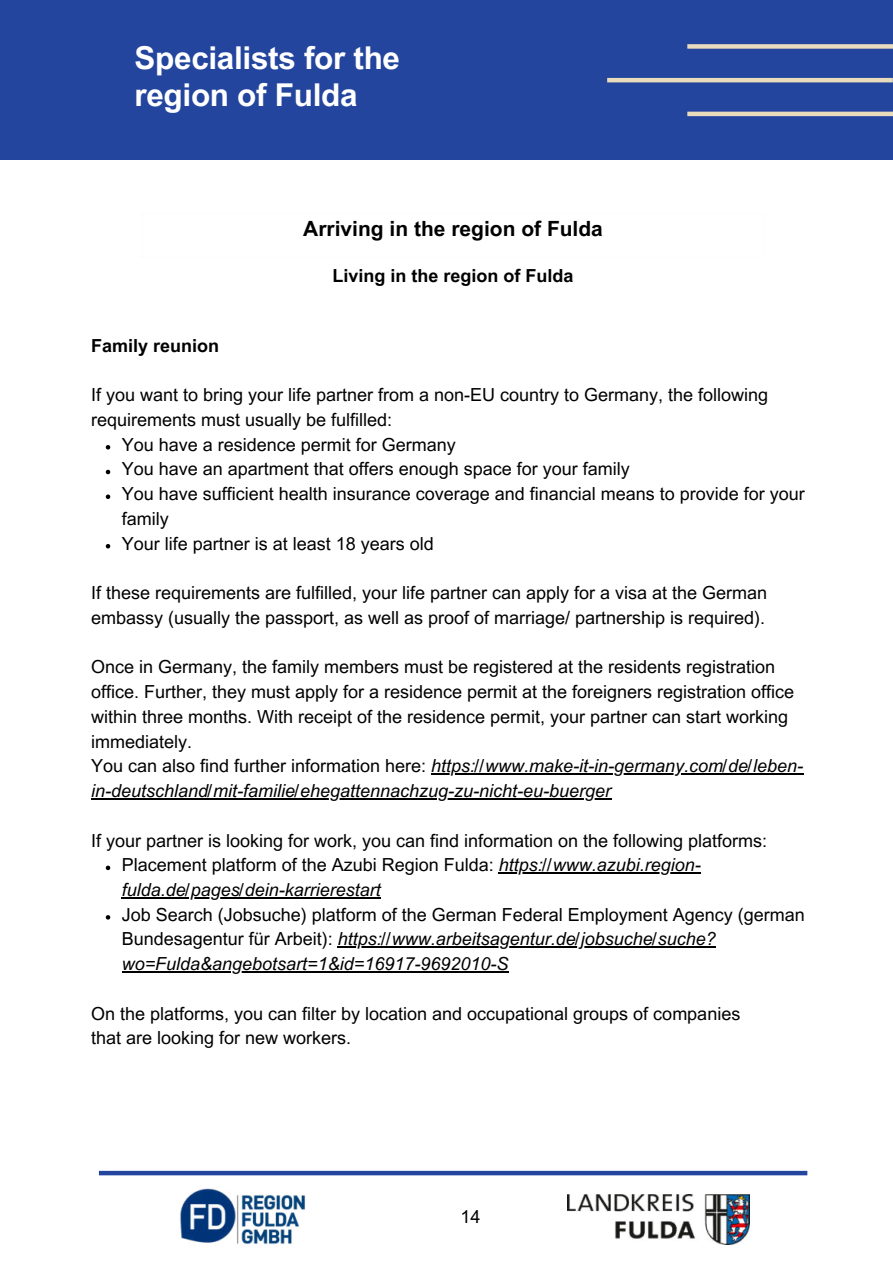
<style>
.page{position:relative;width:893px;height:1264px;background:#fff}
.page>*{position:absolute;margin:0;border:0;box-sizing:border-box;transform-origin:0 0}
.t1{font:700 31.5px/37px "Arial MT Pro";letter-spacing:-.01em;color:#fff}
.t2{font:700 21px "Arial MT Pro";color:#000}
.t3{font:18px/24.8px "Arial MT Pro";color:#000}
.t4{font:700 18px "Arial MT Pro";color:#000}
.s1{font-style:italic}
</style>
<div class="page">
<div style="left:0;top:0;width:892px;height:160px;background:#23459e"></div>
<div style="left:99px;top:1170px;width:708px;height:5px;background:#23459e"></div>
<img style="left:567px;top:1194px;width:182px;height:50px">
<div style="left:687px;top:44px;width:205px;height:5px;background:#e9dcbd"></div>
<hr style="left:607px;top:78px;width:285px;height:4px;background:#e9dcbd">
<hr style="left:687px;top:112px;width:205px;height:4px;background:#e9dcbd">
<svg style="left:106px;top:445px;width:4px;height:4px"></svg>
<svg style="left:106px;top:470px;width:4px;height:4px"></svg>
<svg style="left:106px;top:494px;width:4px;height:5px"></svg>
<svg style="left:106px;top:544px;width:4px;height:4px"></svg>
<hr style="left:431px;top:773px;width:372px;height:1px;background:#000">
<hr style="left:91px;top:798px;width:520px;height:1px;background:#000">
<svg style="left:106px;top:865px;width:4px;height:5px"></svg>
<hr style="left:499px;top:872px;width:201px;height:1px;background:#000">
<hr style="left:122px;top:897px;width:259px;height:1px;background:#000">
<svg style="left:106px;top:915px;width:4px;height:4px"></svg>
<hr style="left:338px;top:946px;width:377px;height:1px;background:#000">
<hr style="left:122px;top:971px;width:386px;height:1px;background:#000">
<img style="left:180px;top:1188px;width:47px;height:55px">
<img style="left:227px;top:1194px;width:79px;height:50px">
<h1 class="t1" style="left:134px;top:40px;width:267px">Specialists for the region of Fulda</h1>
<p class="t2" style="left:303px;top:216px;width:301px">Arriving in the region of Fulda</p>
<p class="t4" style="left:332px;top:265px;width:242px">Living in the region of Fulda</p>
<p class="t4" style="left:91px;top:335px;width:129px">Family reunion</p>
<p class="t3" style="left:91px;top:383px;width:678px">If you want to bring your life partner from a non-EU country to Germany, the following</p>
<p class="t3" style="left:91px;top:408px;width:302px">requirements must usually be fulfilled:</p>
<p class="t3" style="left:122px;top:433px;width:335px">You have a residence permit for Germany</p>
<p class="t3" style="left:122px;top:457px;width:509px">You have an apartment that offers enough space for your family</p>
<p class="t3" style="left:122px;top:482px;width:684px">You have sufficient health insurance coverage and financial means to provide for your</p>
<p class="t3" style="left:122px;top:507px;width:48px">family</p>
<p class="t3" style="left:122px;top:532px;width:313px">Your life partner is at least 18 years old</p>
<p class="t3" style="left:91px;top:581px;width:677px">If these requirements are fulfilled, your life partner can apply for a visa at the German embassy (usually the passport, as well as proof of marriage/ partnership is required).</p>
<p class="t3" style="left:91px;top:655px;width:713px">Once in Germany, the family members must be registered at the residents registration office. Further, they must apply for a residence permit at the foreigners registration office within three months. With receipt of the residence permit, your partner can start working immediately.<br>You can also find further information here: <span class="s1">https://www.make-it-in-germany.com/de/leben&shy;in-deutschland/mit-familie/ehegattennachzug-zu-nicht-eu-buerger</span></p>
<p class="t3" style="left:122px;top:828px;width:647px;text-indent:-31px">If your partner is looking for work, you can find information on the following platforms:<br>Placement platform of the Azubi Region Fulda: <span class="s1">https://www.azubi.region&shy;fulda.de/pages/dein-karrierestart</span></p>
<p class="t3" style="left:122px;top:902px;width:684px">Job Search (Jobsuche) platform of the German Federal Employment Agency (german<br>Bundesagentur für Arbeit): <span class="s1">https://www.arbeitsagentur.de/jobsuche/suche? wo=Fulda&amp;angebotsart=1&amp;id=16917-9692010-S</span></p>
<p class="t3" style="left:91px;top:1001px;width:650px">On the platforms, you can filter by location and occupational groups of companies that are looking for new workers.</p>
<p class="t3" style="left:460px;top:1205px;width:21px">14</p>
</div>
